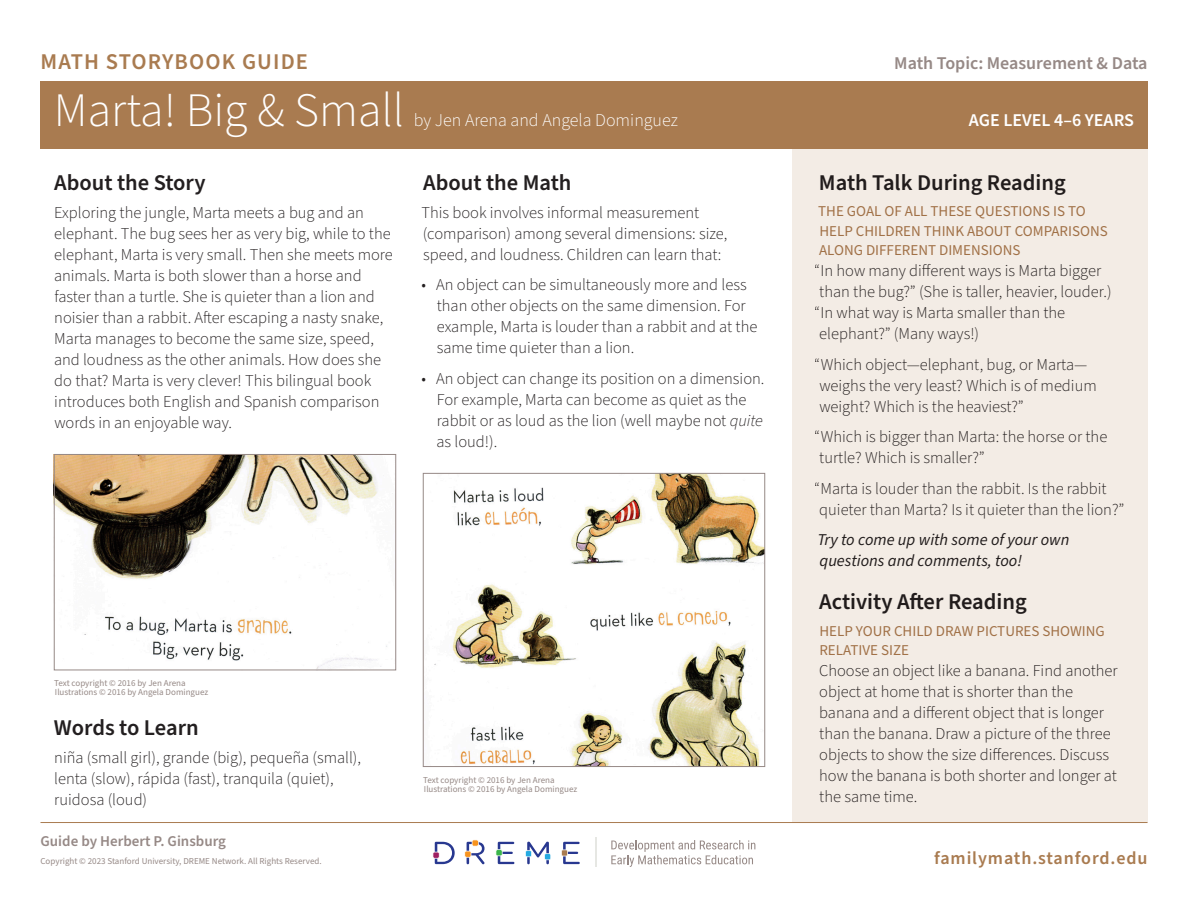
<style>
.page{position:relative;width:1188px;height:918px;background:#fff}
.page>*{position:absolute;margin:0;border:0;box-sizing:border-box;transform-origin:0 0}
.t1{font:300 48px "Source Sans Pro";color:#fff}
.t2{font:600 22.5px "Source Sans Pro";color:#231f20}
.t3{font:600 22.5px "Source Sans Pro";letter-spacing:.05em;color:#a97b50}
.t4{font:300 18px "Source Sans Pro";color:#fff}
.t5{font:600 18px "Source Sans Pro";color:#968986}
.t6{font:600 18px "Source Sans Pro";letter-spacing:.05em;color:#a97b50}
.t7{font:600 18px "Source Sans Pro";color:#fff}
.t8{font:300 16.5px/21px "Source Sans Pro";color:#231f20}
.t9{font:italic 16.5px/21px "Source Sans Pro";color:#231f20}
.t10{font:15px/19.5px "Source Sans Pro";color:#a97b50}
.t11{font:600 15px "Source Sans Pro";color:#968986}
.t12{font:9px/9px "Source Sans Pro";color:#968986}
.s1{font-style:italic}
</style>
<div class="page">
<div style="left:792px;top:148px;width:356px;height:676px;background:#f3ece5"></div>
<img style="left:434px;top:475px;width:329px;height:290px">
<div style="left:423px;top:473px;width:342px;height:294px;border:1px solid #968986"></div>
<img style="left:56px;top:456px;width:337px;height:212px">
<div style="left:54px;top:454px;width:342px;height:216px;border:1px solid #968986"></div>
<svg style="left:596px;top:838px;width:1px;height:29px"></svg>
<svg style="left:433px;top:842px;width:22px;height:22px"></svg>
<svg style="left:464px;top:840px;width:21px;height:24px"></svg>
<svg style="left:496px;top:842px;width:18px;height:22px"></svg>
<svg style="left:525px;top:842px;width:26px;height:22px"></svg>
<svg style="left:561px;top:842px;width:19px;height:22px"></svg>
<svg style="left:611px;top:840px;width:144px;height:27px"></svg>
<div style="left:40px;top:81px;width:1108px;height:67px;background:#a97b50"></div>
<hr style="left:40px;top:822px;width:1107px;height:1px;background:#a97b50">
<h2 class="t3" style="left:40px;top:46px;width:269px">MATH STORYBOOK GUIDE</h2>
<p class="t5" style="left:894px;top:51px;width:255px">Math Topic: Measurement &amp; Data</p>
<h1 class="t1" style="left:54px;top:78px;width:352px">Marta! Big &amp; Small</h1>
<p class="t4" style="left:414px;top:108px;width:266px">by Jen Arena and Angela Dominguez</p>
<p class="t7" style="left:969px;top:108px;width:167px">AGE LEVEL 4–6 YEARS</p>
<h2 class="t2" style="left:54px;top:168px;width:153px">About the Story</h2>
<p class="t8" style="left:54px;top:203px;width:340px">Exploring the jungle, Marta meets a bug and an elephant. The bug sees her as very big, while to the elephant, Marta is very small. Then she meets more animals. Marta is both slower than a horse and faster than a turtle. She is quieter than a lion and noisier than a rabbit. After escaping a nasty snake, Marta manages to become the same size, speed, and loudness as the other animals. How does she do that? Marta is very clever! This bilingual book introduces both English and Spanish comparison words in an enjoyable way.</p>
<h2 class="t2" style="left:423px;top:168px;width:150px">About the Math</h2>
<p class="t8" style="left:421px;top:203px;width:308px">This book involves informal measurement (comparison) among several dimensions: size, speed, and loudness. Children can learn that:</p>
<p class="t8" style="left:437px;top:275px;width:322px;text-indent:-15px">• An object can be simultaneously more and less than other objects on the same dimension. For example, Marta is louder than a rabbit and at the same time quieter than a lion.</p>
<p class="t8" style="left:437px;top:368px;width:329px;text-indent:-15px">• An object can change its position on a dimension.<br>For example, Marta can become as quiet as the rabbit or as loud as the lion (well maybe not <span class="s1">quite </span>as loud!).</p>
<p class="t12" style="left:54px;top:679px;width:156px">Text copyright © 2016 by Jen Arena<br>Ilustrations © 2016 by Angela Dominguez</p>
<h2 class="t2" style="left:54px;top:713px;width:147px">Words to Learn</h2>
<p class="t8" style="left:54px;top:748px;width:308px">niña (small girl), grande (big), pequeña (small), lenta (slow), rápida (fast), tranquila (quiet), ruidosa (loud)</p>
<p class="t12" style="left:423px;top:775px;width:156px">Text copyright © 2016 by Jen Arena<br>Ilustrations © 2016 by Angela Dominguez</p>
<h2 class="t2" style="left:819px;top:168px;width:248px">Math Talk During Reading</h2>
<p class="t10" style="left:818px;top:202px;width:291px">THE GOAL OF ALL THESE QUESTIONS IS TO<br>HELP CHILDREN THINK ABOUT COMPARISONS<br>ALONG DIFFERENT DIMENSIONS</p>
<p class="t8" style="left:815px;top:261px;width:298px">“In how many different ways is Marta bigger than the bug?” (She is taller, heavier, louder.) “In what way is Marta smaller than the elephant?” (Many ways!)</p>
<p class="t8" style="left:815px;top:354px;width:284px">“Which object—elephant, bug, or Marta— weighs the very least? Which is of medium weight? Which is the heaviest?”</p>
<p class="t8" style="left:815px;top:427px;width:294px">“Which is bigger than Marta: the horse or the turtle? Which is smaller?”</p>
<p class="t8" style="left:815px;top:478px;width:311px">“Marta is louder than the rabbit. Is the rabbit quieter than Marta? Is it quieter than the lion?”</p>
<p class="t9" style="left:818px;top:530px;width:254px">Try to come up with some of your own questions and comments, too!</p>
<h2 class="t2" style="left:819px;top:587px;width:209px">Activity After Reading</h2>
<p class="t10" style="left:819px;top:621px;width:287px">HELP YOUR CHILD DRAW PICTURES SHOWING<br>RELATIVE SIZE</p>
<p class="t8" style="left:819px;top:661px;width:300px">Choose an object like a banana. Find another object at home that is shorter than the banana and a different object that is longer than the banana. Draw a picture of the three objects to show the size differences. Discuss how the banana is both shorter and longer at the same time.</p>
<p class="t11" style="left:40px;top:831px;width:187px">Guide by Herbert P. Ginsburg</p>
<p class="t12" style="left:40px;top:857px;width:283px">Copyright © 2023 Stanford University, DREME Network. All Rights Reserved.</p>
<p class="t6" style="left:934px;top:846px;width:215px">familymath.stanford.edu</p>
</div>
